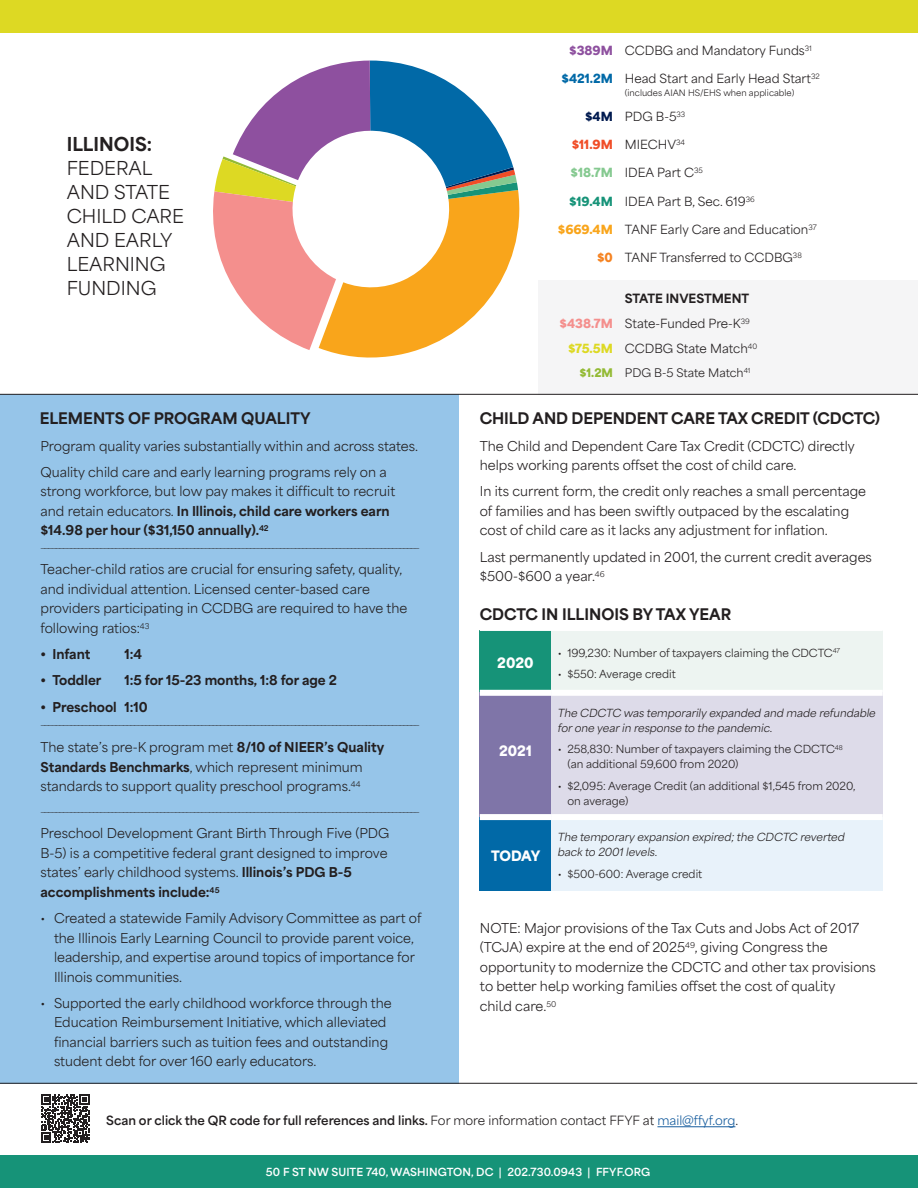
<style>
.page{position:relative;width:918px;height:1188px;background:#fff}
.page>*{position:absolute;margin:0;border:0;box-sizing:border-box;transform-origin:0 0}
.t1{font:18px/24px "Area Normal";color:#231f20}
.t2{font:800 18px "Area Normal";color:#231f20}
.t3{font:800 15px "Area Normal";letter-spacing:-.005em;color:#231f20}
.t4{font:900 13.5px "Area Normal";color:#fff}
.t5{font:12.75px/19.5px "Area Normal";color:#231f20}
.t6{font:800 12.75px "Area Normal";color:#231f20}
.t7{font:700 12px "Area Normal";color:#231f20}
.t8{font:800 12px "Area Normal";color:#231f20}
.t9{font:11.85px/25px "Area Normal";color:#231f20}
.t10{font:900 11.85px "Area Normal";color:#f04d27}
.t11{font:11.1px "Area Normal";color:#231f20}
.t12{font:10.5px/15px "Area Normal";color:#231f20}
.t13{font:italic 10.5px/15px "Area Normal";color:#231f20}
.t14{font:700 10.5px "Area Normal";letter-spacing:.01em;color:#fff}
.t15{font:8.4px "Area Normal";color:#231f20}
.t16{font:7.5px "Area Normal";color:#231f20}
.s1{font-weight:800}
.s2{font-weight:900;color:#8e509f}
.s3{font-weight:900;color:#0169a7}
.s4{font-weight:900;color:#001a4f}
.s5{font-weight:400;color:#231f20}
.s6{font-weight:900;color:#85c990}
.s7{font-weight:900;color:#169378}
.s8{font-weight:900;color:#f9a51b}
.s9{font-weight:900;color:#f58220}
.s10{font-weight:900;color:#f48f8d}
.s11{font-weight:900;color:#ddd923}
.s12{font-weight:900;color:#93ba34}
.s13{font-weight:400}
.s14{font-weight:400;color:#175d9e}
</style>
<div class="page">
<div style="left:538px;top:280px;width:380px;height:115px;background:#f5f5f6"></div>
<div style="left:0;top:394px;width:458px;height:689px;background:#96c5e9"></div>
<div style="left:0;top:1156px;width:917px;height:32px;background:#169378"></div>
<hr style="left:0;top:1083px;width:917px;height:1px;background:#231f20">
<hr style="left:657px;top:1126px;width:78px;height:1px;background:#175d9e">
<svg style="left:41px;top:1095px;width:48px;height:48px"></svg>
<div style="left:0;top:0;width:918px;height:33px;background:#ddd923"></div>
<hr style="left:0;top:394px;width:918px;height:1px;background:#231f20">
<div style="left:480px;top:630px;width:71px;height:63px;background:#169378"></div>
<div style="left:551px;top:630px;width:332px;height:63px;background:#edf4f1"></div>
<div style="left:480px;top:693px;width:71px;height:124px;background:#7f75a8"></div>
<div style="left:551px;top:693px;width:332px;height:124px;background:#dddbe9"></div>
<div style="left:480px;top:817px;width:71px;height:74px;background:#0169a7"></div>
<div style="left:551px;top:817px;width:332px;height:74px;background:#e8f2fa"></div>
<hr style="left:480px;top:630px;width:71px;height:1px;background:#fff">
<hr style="left:551px;top:630px;width:332px;height:1px;background:#fff">
<div style="left:480px;top:690px;width:71px;height:6px;background:#fff"></div>
<div style="left:551px;top:690px;width:332px;height:6px;background:#fff"></div>
<div style="left:480px;top:814px;width:71px;height:6px;background:#fff"></div>
<div style="left:551px;top:814px;width:332px;height:6px;background:#fff"></div>
<svg style="left:213px;top:60px;width:307px;height:298px"></svg>
<h1 class="t2" style="left:67px;top:128px;width:87px">ILLINOIS:</h1>
<h1 class="t1" style="left:67px;top:154px;width:119px">FEDERAL<br>AND STATE<br>CHILD CARE<br>AND EARLY<br>LEARNING<br>FUNDING</h1>
<p class="t3" style="left:40px;top:405px;width:272px">ELEMENTS OF PROGRAM QUALITY</p>
<p class="t5" style="left:40px;top:431px;width:379px;line-height:26.2px">Program quality varies substantially within and across states.<br>Quality child care and early learning programs rely on a</p>
<p class="t5" style="left:40px;top:480px;width:356px">strong workforce, but low pay makes it difficult to recruit and retain educators. <span class="s1">In Illinois, child care workers earn $14.98 per hour ($31,150 annually).</span><sup>42</sup></p>
<p class="t16" style="left:40px;top:541px;width:381px">—————————————————————————————————————————————————————————————————————————————————————————————————————</p>
<p class="t5" style="left:40px;top:558px;width:368px">Teacher-child ratios are crucial for ensuring safety, quality, and individual attention. Licensed center-based care providers participating in CCDBG are required to have the following ratios:<sup>43</sup></p>
<p class="t6" style="left:40px;top:643px;width:51px">• Infant</p>
<p class="t6" style="left:124px;top:643px;width:19px">1:4</p>
<p class="t6" style="left:40px;top:669px;width:62px">• Toddler</p>
<p class="t6" style="left:124px;top:669px;width:214px">1:5 for 15-23 months, 1:8 for age 2</p>
<p class="t6" style="left:40px;top:695px;width:109px">• Preschool 1:10</p>
<p class="t16" style="left:40px;top:719px;width:381px">—————————————————————————————————————————————————————————————————————————————————————————————————————</p>
<p class="t5" style="left:40px;top:736px;width:345px">The state’s pre-K program met <span class="s1">8/10 of NIEER’s Quality<br>Standards Benchmarks</span>, which represent minimum standards to support quality preschool programs.<sup>44</sup></p>
<p class="t16" style="left:41px;top:805px;width:381px">—————————————————————————————————————————————————————————————————————————————————————————————————————</p>
<p class="t5" style="left:40px;top:822px;width:350px">Preschool Development Grant Birth Through Five (PDG B-5) is a competitive federal grant designed to improve states’ early childhood systems. <span class="s1">Illinois’s PDG B-5 accomplishments include:</span><sup>45</sup></p>
<p class="t5" style="left:54px;top:907px;width:369px;text-indent:-14px">• Created a statewide Family Advisory Committee as part of the Illinois Early Learning Council to provide parent voice, leadership, and expertise around topics of importance for Illinois communities.</p>
<p class="t5" style="left:54px;top:992px;width:339px;text-indent:-14px">• Supported the early childhood workforce through the Education Reimbursement Initiative, which alleviated financial barriers such as tuition fees and outstanding student debt for over 160 early educators.</p>
<p class="t9" style="left:569px;top:37px;width:244px"><span class="s2">$389M</span> CCDBG and Mandatory Funds<sup>31</sup></p>
<p class="t9" style="left:562px;top:65px;width:260px"><span class="s3">$421.2M</span> Head Start and Early Head Start<sup>32</sup></p>
<p class="t15" style="left:625px;top:85px;width:171px">(includes AIAN HS/EHS when applicable)</p>
<p class="t9" style="left:585px;top:102px;width:102px"><span class="s4">$4M</span> PDG B-5<sup>33</sup></p>
<p class="t10" style="left:572px;top:134px;width:115px">$11.9M <span class="s5">MIECHV</span><sup>34</sup></p>
<p class="t9" style="left:571px;top:159px;width:134px"><span class="s6">$18.7M</span> IDEA Part C<sup>35</sup></p>
<p class="t9" style="left:569px;top:187px;width:187px"><span class="s7">$19.4M</span> IDEA Part B, Sec. 619<sup>36</sup></p>
<p class="t9" style="left:558px;top:215px;width:260px"><span class="s8">$669.4M</span> TANF Early Care and Education<sup>37</sup></p>
<p class="t9" style="left:597px;top:244px;width:206px"><span class="s9">$0</span> TANF Transferred to CCDBG<sup>38</sup></p>
<p class="t8" style="left:625px;top:287px;width:126px">STATE INVESTMENT</p>
<p class="t9" style="left:568px;top:309px;width:191px;text-indent:-9px"><span class="s10">$438.7M</span> State-Funded Pre-K<sup>39 </sup><span class="s11">$75.5M</span> CCDBG State Match<sup>40</sup></p>
<p class="t11" style="left:580px;top:363px;width:172px"><span class="s12">$1.2M</span> PDG B-5 State Match<sup>41</sup></p>
<p class="t3" style="left:480px;top:405px;width:402px">CHILD AND DEPENDENT CARE TAX CREDIT (CDCTC)</p>
<p class="t5" style="left:480px;top:434px;width:377px">The Child and Dependent Care Tax Credit (CDCTC) directly helps working parents offset the cost of child care.</p>
<p class="t5" style="left:480px;top:480px;width:388px">In its current form, the credit only reaches a small percentage of families and has been swiftly outpaced by the escalating cost of child care as it lacks any adjustment for inflation.</p>
<p class="t5" style="left:480px;top:545px;width:394px">Last permanently updated in 2001, the current credit averages $500-$600 a year.<sup>46</sup></p>
<p class="t3" style="left:480px;top:601px;width:253px">CDCTC IN ILLINOIS BY TAX YEAR</p>
<p class="t4" style="left:497px;top:650px;width:38px">2020</p>
<p class="t4" style="left:499px;top:738px;width:34px">2021</p>
<p class="t4" style="left:491px;top:844px;width:51px">TODAY</p>
<p class="t12" style="left:558px;top:644px;width:284px">• 199,230: Number of taxpayers claiming the CDCTC<sup>47</sup></p>
<p class="t12" style="left:558px;top:665px;width:119px">• $550: Average credit</p>
<p class="t13" style="left:558px;top:704px;width:319px">The CDCTC was temporarily expanded and made refundable for one year in response to the pandemic.</p>
<p class="t12" style="left:567px;top:740px;width:277px;text-indent:-10px">• 258,830: Number of taxpayers claiming the CDCTC<sup>48 </sup>(an additional 59,600 from 2020)</p>
<p class="t12" style="left:567px;top:777px;width:289px;text-indent:-10px">• $2,095: Average Credit (an additional $1,545 from 2020, on average)</p>
<p class="t13" style="left:558px;top:829px;width:288px">The temporary expansion expired; the CDCTC reverted back to 2001 levels.</p>
<p class="t12" style="left:558px;top:865px;width:146px">• $500-600: Average credit</p>
<p class="t5" style="left:480px;top:917px;width:398px">NOTE: Major provisions of the Tax Cuts and Jobs Act of 2017 (TCJA) expire at the end of 2025<sup>49</sup>, giving Congress the opportunity to modernize the CDCTC and other tax provisions to better help working families offset the cost of quality<br>child care.<sup>50</sup></p>
<p class="t7" style="left:106px;top:1110px;width:634px">Scan or click the QR code for full references and links. <span class="s13">For more information contact FFYF at</span> <span class="s14">mail@ffyf.org</span><span class="s13">.</span></p>
<p class="t14" style="left:266px;top:1163px;width:386px">50 F ST NW SUITE 740, WASHINGTON, DC | 202.730.0943 | FFYF.ORG</p>
</div>
